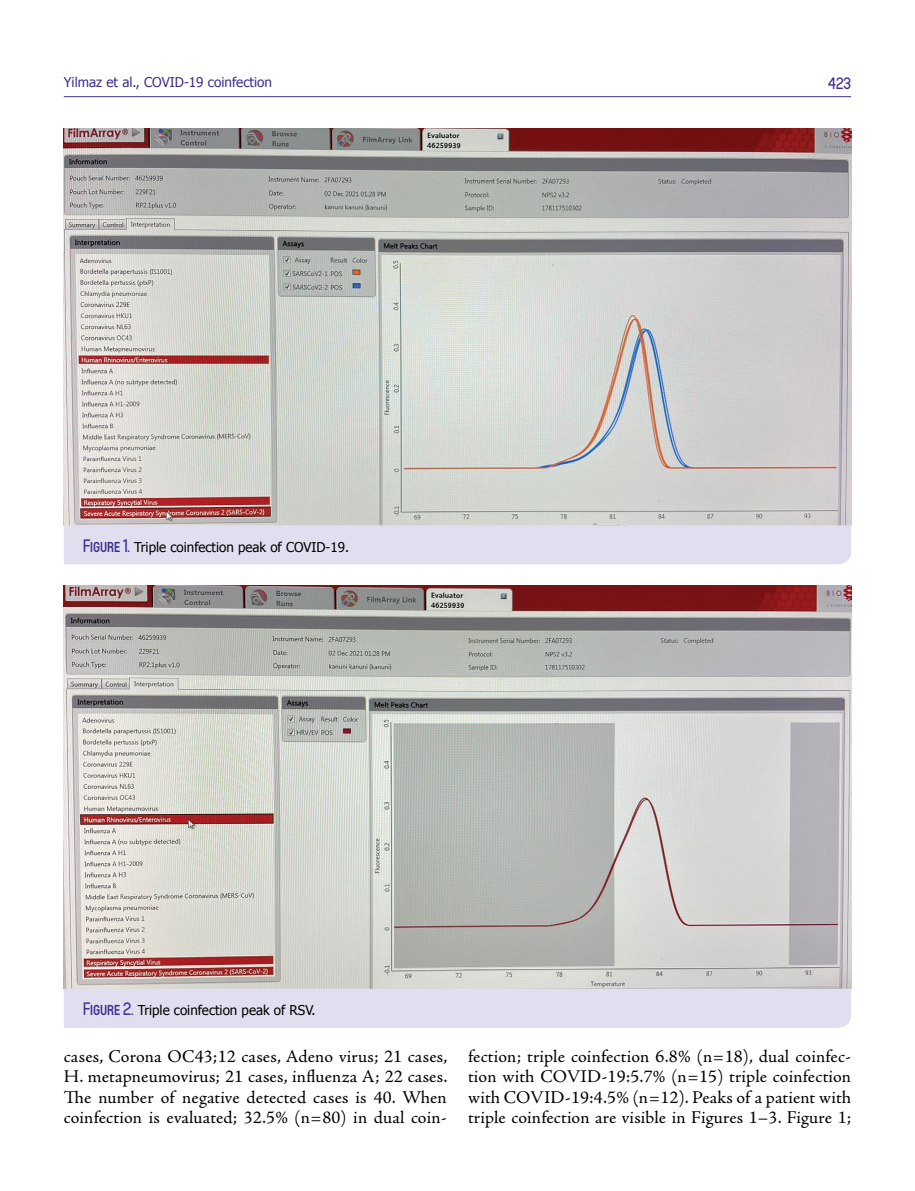
<style>
.page{position:relative;width:915px;height:1191px;background:#fff}
.page>*{position:absolute;margin:0;border:0;box-sizing:border-box;transform-origin:0 0}
.t1{font:18px/20.2px "Adobe Jenson Pro";letter-spacing:.01em;color:#000;text-align:justify}
.t2{font:500 16.5px "Circula";color:#3c3091}
.t3{font:13.5px "Tahoma";color:#000}
.t4{font:13.5px "Tahoma";color:#3c3091}
.s1{font-family:"Circula";font-weight:500;font-size:18px;color:#3c3091}
</style>
<div class="page">
<hr style="left:64px;top:96px;width:786px;height:1px;background:#3c3091">
<img style="left:64px;top:128px;width:786px;height:397px">
<div style="left:64px;top:525px;width:786px;height:39px;background:#e1dfef"></div>
<img style="left:64px;top:585px;width:786px;height:403px">
<div style="left:64px;top:988px;width:786px;height:39px;background:#e1dfef"></div>
<p class="t4" style="left:64px;top:73px;width:210px">Yilmaz et al., COVID-19 coinfection</p>
<p class="t2" style="left:828px;top:73px;width:24px">423</p>
<p class="t3" style="left:83px;top:538px;width:267px"><span class="s1">Figure 1.</span> Triple coinfection peak of COVID-19.</p>
<p class="t3" style="left:83px;top:1001px;width:234px"><span class="s1">Figure 2.</span> Triple coinfection peak of RSV.</p>
<p class="t1" style="left:64px;top:1046px;width:385px">cases, Corona OC43;12 cases, Adeno virus; 21 cases, H. metapneumovirus; 21 cases, influenza A; 22 cases.<br>The number of negative detected cases is 40. When coinfection is evaluated; 32.5% (n=80) in dual coin-</p>
<p class="t1" style="left:468px;top:1046px;width:384px">fection; triple coinfection 6.8% (n=18), dual coinfec&shy;tion with COVID-19:5.7% (n=15) triple coinfection with COVID-19:4.5% (n=12). Peaks of a patient with triple coinfection are visible in Figures 1–3. Figure 1;</p>
</div>
